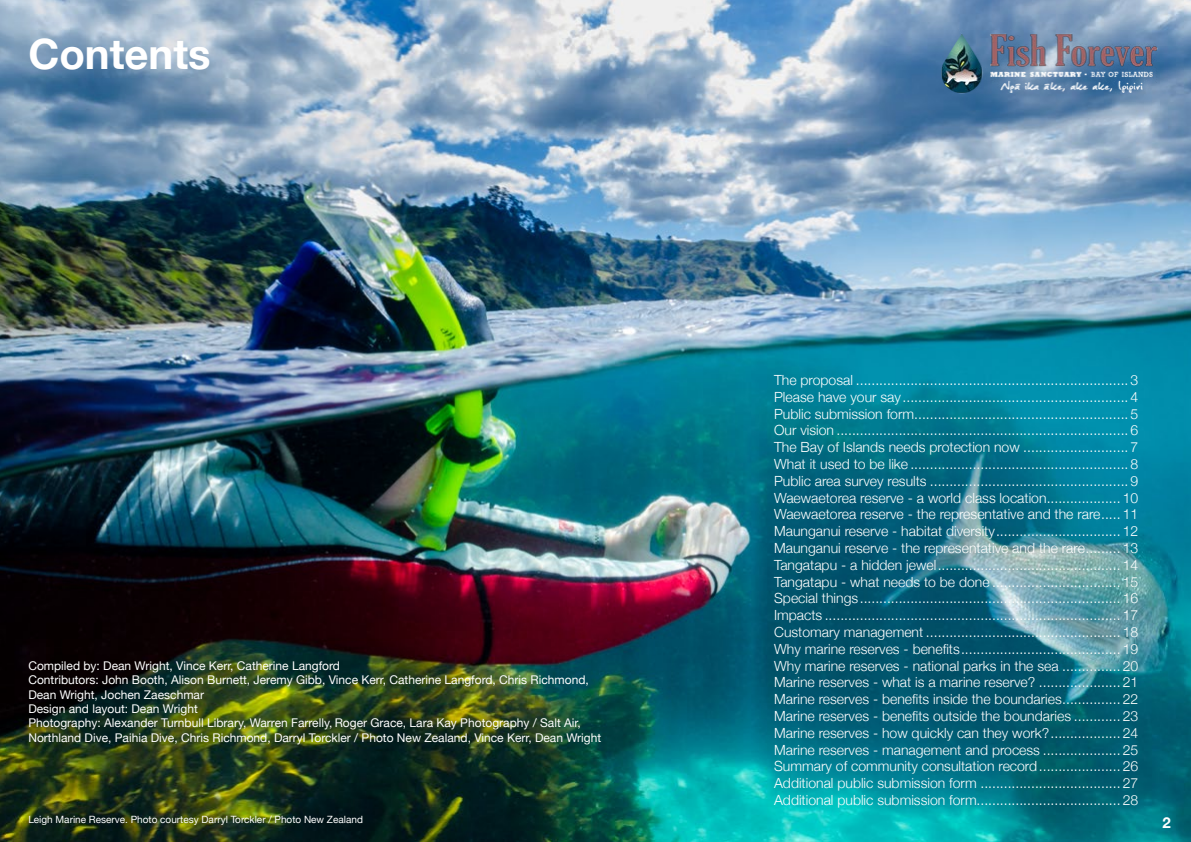
<style>
.page{position:relative;width:1191px;height:842px;background:#fff}
.page>*{position:absolute;margin:0;border:0;box-sizing:border-box;transform-origin:0 0}
.t1{font:700 41.8px "Helvetica Neue";color:#fff}
.t2{font:700 15px "Helvetica Neue";color:#fff}
.t3{font:300 14px/16.8px "Helvetica Neue";color:#fff;text-align:justify}
.t4{font:12px/14.4px "Helvetica Neue";color:#fff}
.t5{font:10px "Helvetica Neue";color:#fff}
</style>
<div class="page">
<img style="left:0;top:0;width:1191px;height:842px">
<img style="left:933px;top:28px;width:229px;height:66px">
<h1 class="t1" style="left:28px;top:21px;width:184px">Contents</h1>
<p class="t4" style="left:28px;top:659px;width:574px">Compiled by: Dean Wright, Vince Kerr, Catherine Langford<br>Contributors: John Booth, Alison Burnett, Jeremy Gibb, Vince Kerr, Catherine Langford, Chris Richmond, Dean Wright, Jochen Zaeschmar<br>Design and layout: Dean Wright<br>Photography: Alexander Turnbull Library, Warren Farrelly, Roger Grace, Lara Kay Photography / Salt Air, Northland Dive, Paihia Dive, Chris Richmond, Darryl Torckler / Photo New Zealand, Vince Kerr, Dean Wright</p>
<p class="t3" style="left:774px;top:371px;width:366px">The proposal ...................................................................... 3<br>Please have your say.......................................................... 4<br>Public submission form....................................................... 5<br>Our vision ........................................................................... 6<br>The Bay of Islands needs protection now ........................... 7<br>What it used to be like ........................................................ 8<br>Public area survey results ................................................... 9<br>Waewaetorea reserve - a world class location................... 10<br>Waewaetorea reserve - the representative and the rare..... 11<br>Maunganui reserve - habitat diversity................................ 12<br>Maunganui reserve - the representative and the rare......... 13<br>Tangatapu - a hidden jewel............................................... 14<br>Tangatapu - what needs to be done ................................. 15<br>Special things................................................................... 16<br>Impacts ............................................................................ 17<br>Customary management .................................................. 18<br>Why marine reserves - benefits......................................... 19<br>Why marine reserves - national parks in the sea ............... 20<br>Marine reserves - what is a marine reserve? ..................... 21<br>Marine reserves - benefits inside the boundaries............... 22<br>Marine reserves - benefits outside the boundaries ............ 23<br>Marine reserves - how quickly can they work?.................. 24<br>Marine reserves - management and process .................... 25<br>Summary of community consultation record..................... 26<br>Additional public submission form .................................... 27<br>Additional public submission form..................................... 28</p>
<p class="t5" style="left:28px;top:812px;width:336px">Leigh Marine Reserve. Photo courtesy Darryl Torckler / Photo New Zealand</p>
<p class="t2" style="left:1162px;top:811px;width:10px">2</p>
</div>
